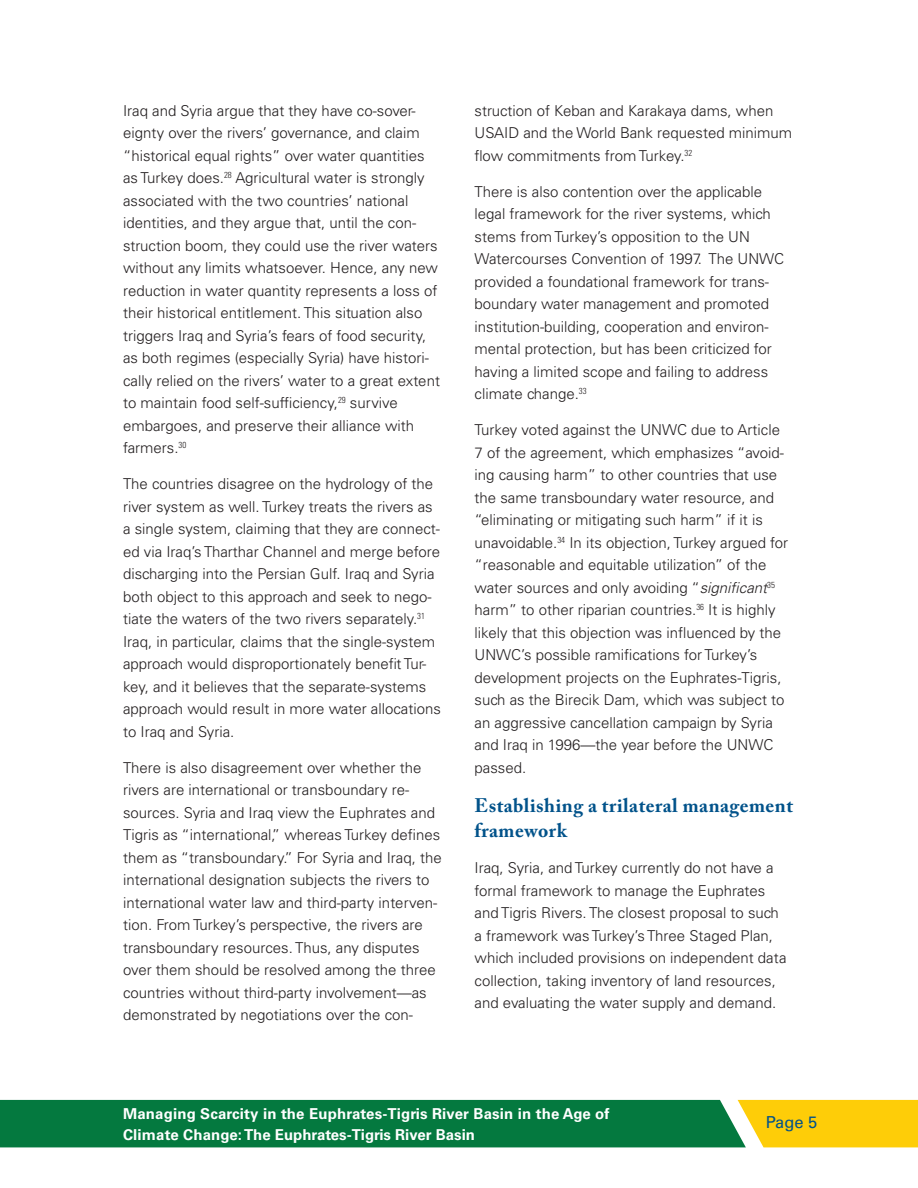
<style>
.page{position:relative;width:918px;height:1188px;background:#fff}
.page>*{position:absolute;margin:0;border:0;box-sizing:border-box;transform-origin:0 0}
.t1{font:700 19.5px/25.5px "Adobe Caslon Pro";letter-spacing:.025em;color:#01528a}
.t2{font:16.5px "Univers LT Std";color:#01528a}
.t3{font:300 15px/22.5px "Univers LT Std";color:#231f20}
.t4{font:700 15px/21px "Univers LT Std";letter-spacing:.01em;color:#fff}
.s1{font-style:italic}
</style>
<div class="page">
<svg style="left:0;top:1100px;width:918px;height:47px;background:#368a38"></svg>
<p class="t3" style="left:123px;top:99px;width:318px">Iraq and Syria argue that they have co-sover&shy;eignty over the rivers’ governance, and claim “historical equal rights” over water quantities as Turkey does.<sup>28</sup> Agricultural water is strongly associated with the two countries’ national identities, and they argue that, until the con&shy;struction boom, they could use the river waters without any limits whatsoever. Hence, any new reduction in water quantity represents a loss of their historical entitlement. This situation also triggers Iraq and Syria’s fears of food security, as both regimes (especially Syria) have histori&shy;cally relied on the rivers’ water to a great extent to maintain food self-sufficiency,<sup>29</sup> survive embargoes, and preserve their alliance with farmers.<sup>30</sup></p>
<p class="t3" style="left:123px;top:473px;width:319px">The countries disagree on the hydrology of the river system as well. Turkey treats the rivers as a single system, claiming that they are connect&shy;ed via Iraq’s Tharthar Channel and merge before discharging into the Persian Gulf. Iraq and Syria both object to this approach and seek to nego&shy;tiate the waters of the two rivers separately.<sup>31<br></sup>Iraq, in particular, claims that the single-system approach would disproportionately benefit Tur&shy;key, and it believes that the separate-systems approach would result in more water allocations to Iraq and Syria.</p>
<p class="t3" style="left:123px;top:756px;width:320px">There is also disagreement over whether the rivers are international or transboundary re&shy;sources. Syria and Iraq view the Euphrates and Tigris as “international,” whereas Turkey defines them as “transboundary.” For Syria and Iraq, the international designation subjects the rivers to international water law and third-party interven&shy;tion. From Turkey’s perspective, the rivers are transboundary resources. Thus, any disputes over them should be resolved among the three countries without third-party involvement—as demonstrated by negotiations over the con-</p>
<p class="t3" style="left:475px;top:99px;width:319px">struction of Keban and Karakaya dams, when<br>USAID and the World Bank requested minimum flow commitments from Turkey.<sup>32</sup></p>
<p class="t3" style="left:475px;top:180px;width:311px">There is also contention over the applicable legal framework for the river systems, which stems from Turkey’s opposition to the UN Watercourses Convention of 1997. The UNWC provided a foundational framework for trans&shy;boundary water management and promoted institution-building, cooperation and environ&shy;mental protection, but has been criticized for having a limited scope and failing to address climate change.<sup>33</sup></p>
<p class="t3" style="left:475px;top:419px;width:315px">Turkey voted against the UNWC due to Article 7 of the agreement, which emphasizes “avoid&shy;ing causing harm” to other countries that use the same transboundary water resource, and “eliminating or mitigating such harm” if it is unavoidable.<sup>34</sup> In its objection, Turkey argued for “reasonable and equitable utilization” of the water sources and only avoiding “<span class="s1">significant</span><sup>35 </sup>harm” to other riparian countries.<sup>36</sup> It is highly likely that this objection was influenced by the UNWC’s possible ramifications for Turkey’s development projects on the Euphrates-Tigris, such as the Birecik Dam, which was subject to an aggressive cancellation campaign by Syria and Iraq in 1996—the year before the UNWC passed.</p>
<h1 class="t1" style="left:475px;top:792px;width:320px">Establishing a trilateral management framework</h1>
<p class="t3" style="left:475px;top:857px;width:313px">Iraq, Syria, and Turkey currently do not have a formal framework to manage the Euphrates and Tigris Rivers. The closest proposal to such a framework was Turkey’s Three Staged Plan, which included provisions on independent data collection, taking inventory of land resources, and evaluating the water supply and demand.</p>
<p class="t4" style="left:123px;top:1103px;width:488px">Managing Scarcity in the Euphrates-Tigris River Basin in the Age of<br>Climate Change: The Euphrates-Tigris River Basin</p>
<p class="t2" style="left:766px;top:1113px;width:53px">Page 5</p>
</div>
